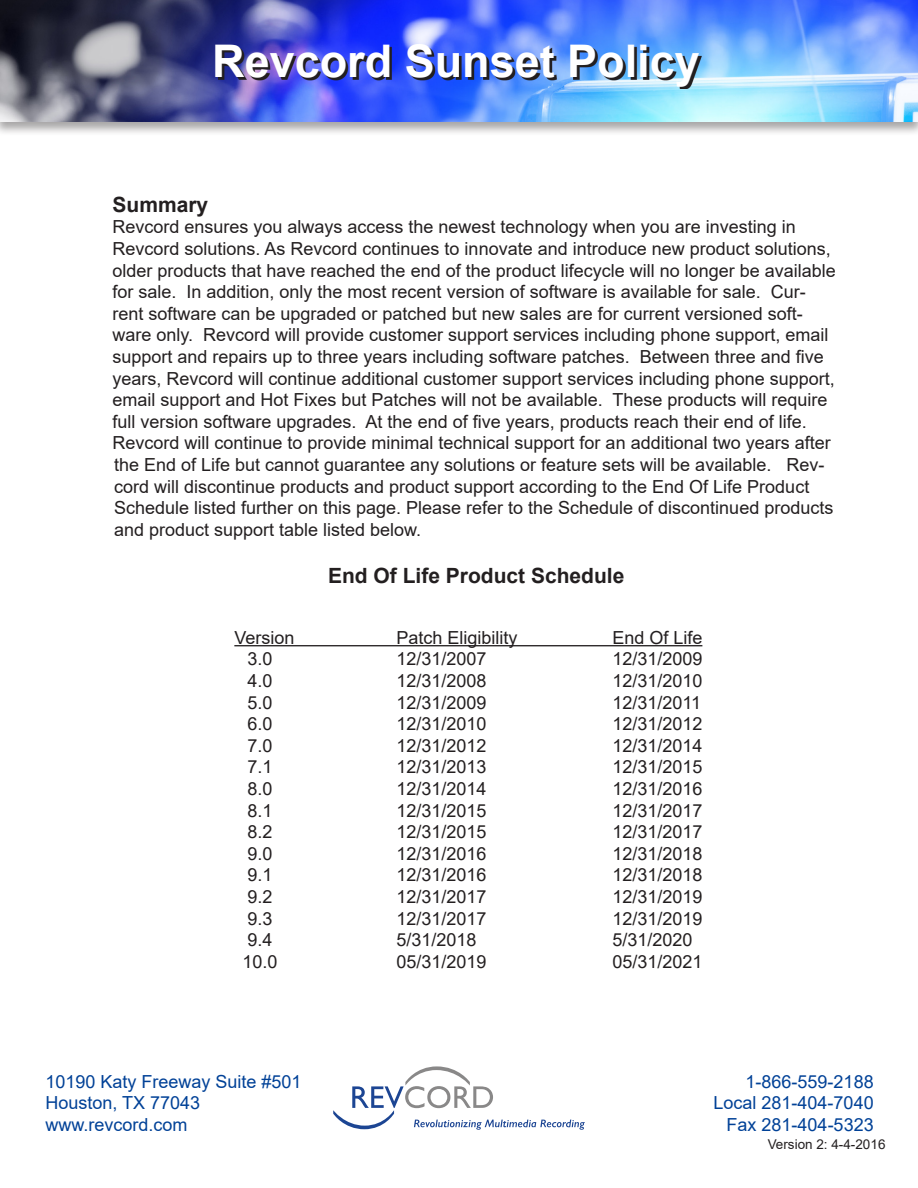
<style>
.page{position:relative;width:918px;height:1188px;background:#fff}
.page>*{position:absolute;margin:0;border:0;box-sizing:border-box;transform-origin:0 0}
.t1{font:700 45px "Arial";color:#fff}
.t2{font:700 21px "Arial";color:#231f20}
.t3{font:18px/21.6px "Arial";color:#231f20}
.t4{font:18px/21.6px "Arial";color:#004197;text-align:right}
.t5{font:13.5px "Arial";color:#231f20}
</style>
<div class="page">
<div style="left:0;top:0;width:918px;height:136px;background:#231f20;opacity:.4"></div>
<img style="left:0;top:0;width:918px;height:122px">
<svg style="left:333px;top:1066px;width:252px;height:64px"></svg>
<hr style="left:234px;top:645px;width:468px;height:1px;background:#231f20">
<img style="left:218px;top:47px;width:483px;height:42px">
<h1 class="t1" style="left:212px;top:30px;width:489px">Revcord Sunset Policy</h1>
<p class="t2" style="left:112px;top:190px;width:97px">Summary</p>
<p class="t3" style="left:112px;top:216px;width:725px">Revcord ensures you always access the newest technology when you are investing in Revcord solutions. As Revcord continues to innovate and introduce new product solutions, older products that have reached the end of the product lifecycle will no longer be available for sale. In addition, only the most recent version of software is available for sale. Cur&shy;rent software can be upgraded or patched but new sales are for current versioned soft&shy;ware only. Revcord will provide customer support services including phone support, email support and repairs up to three years including software patches. Between three and five years, Revcord will continue additional customer support services including phone support, email support and Hot Fixes but Patches will not be available. These products will require full version software upgrades. At the end of five years, products reach their end of life.<br>Revcord will continue to provide minimal technical support for an additional two years after the End of Life but cannot guarantee any solutions or feature sets will be available. Rev&shy;cord will discontinue products and product support according to the End Of Life Product Schedule listed further on this page. Please refer to the Schedule of discontinued products and product support table listed below.</p>
<p class="t2" style="left:328px;top:560px;width:298px">End Of Life Product Schedule</p>
<p class="t3" style="left:234px;top:627px;width:62px">Version</p>
<p class="t3" style="left:396px;top:627px;width:123px">Patch Eligibility</p>
<p class="t3" style="left:612px;top:627px;width:92px">End Of Life</p>
<p class="t3" style="left:247px;top:648px;width:27px">3.0</p>
<p class="t3" style="left:396px;top:648px;width:92px">12/31/2007</p>
<p class="t3" style="left:612px;top:648px;width:92px">12/31/2009</p>
<p class="t3" style="left:247px;top:670px;width:27px">4.0</p>
<p class="t3" style="left:396px;top:670px;width:92px">12/31/2008</p>
<p class="t3" style="left:612px;top:670px;width:92px">12/31/2010</p>
<p class="t3" style="left:247px;top:691px;width:27px">5.0</p>
<p class="t3" style="left:396px;top:691px;width:92px">12/31/2009</p>
<p class="t3" style="left:612px;top:691px;width:90px">12/31/2011</p>
<p class="t3" style="left:247px;top:713px;width:27px">6.0</p>
<p class="t3" style="left:396px;top:713px;width:92px">12/31/2010</p>
<p class="t3" style="left:612px;top:713px;width:92px">12/31/2012</p>
<p class="t3" style="left:247px;top:735px;width:27px">7.0</p>
<p class="t3" style="left:396px;top:735px;width:92px">12/31/2012</p>
<p class="t3" style="left:612px;top:735px;width:92px">12/31/2014</p>
<p class="t3" style="left:247px;top:756px;width:27px">7.1</p>
<p class="t3" style="left:396px;top:756px;width:92px">12/31/2013</p>
<p class="t3" style="left:612px;top:756px;width:92px">12/31/2015</p>
<p class="t3" style="left:247px;top:778px;width:27px">8.0</p>
<p class="t3" style="left:396px;top:778px;width:92px">12/31/2014</p>
<p class="t3" style="left:612px;top:778px;width:92px">12/31/2016</p>
<p class="t3" style="left:247px;top:799px;width:27px">8.1</p>
<p class="t3" style="left:396px;top:799px;width:92px">12/31/2015</p>
<p class="t3" style="left:612px;top:799px;width:92px">12/31/2017</p>
<p class="t3" style="left:247px;top:821px;width:27px">8.2</p>
<p class="t3" style="left:396px;top:821px;width:92px">12/31/2015</p>
<p class="t3" style="left:612px;top:821px;width:92px">12/31/2017</p>
<p class="t3" style="left:247px;top:843px;width:27px">9.0</p>
<p class="t3" style="left:396px;top:843px;width:92px">12/31/2016</p>
<p class="t3" style="left:612px;top:843px;width:92px">12/31/2018</p>
<p class="t3" style="left:247px;top:864px;width:27px">9.1</p>
<p class="t3" style="left:396px;top:864px;width:92px">12/31/2016</p>
<p class="t3" style="left:612px;top:864px;width:92px">12/31/2018</p>
<p class="t3" style="left:247px;top:886px;width:27px">9.2</p>
<p class="t3" style="left:396px;top:886px;width:92px">12/31/2017</p>
<p class="t3" style="left:612px;top:886px;width:92px">12/31/2019</p>
<p class="t3" style="left:247px;top:907px;width:27px">9.3</p>
<p class="t3" style="left:396px;top:907px;width:92px">12/31/2017</p>
<p class="t3" style="left:612px;top:907px;width:92px">12/31/2019</p>
<p class="t3" style="left:247px;top:929px;width:27px">9.4</p>
<p class="t3" style="left:396px;top:929px;width:82px">5/31/2018</p>
<p class="t3" style="left:612px;top:929px;width:82px">5/31/2020</p>
<p class="t3" style="left:242px;top:951px;width:37px">10.0</p>
<p class="t3" style="left:396px;top:951px;width:92px">05/31/2019</p>
<p class="t3" style="left:612px;top:951px;width:92px">05/31/2021</p>
<p class="t4" style="left:45px;top:1071px;width:258px;text-align:left">10190 Katy Freeway Suite #501<br>Houston, TX 77043 www.revcord.com</p>
<p class="t4" style="left:714px;top:1071px;width:162px">1-866-559-2188<br>Local 281-404-7040<br>Fax 281-404-5323</p>
<p class="t5" style="left:768px;top:1135px;width:119px">Version 2: 4-4-2016</p>
</div>
